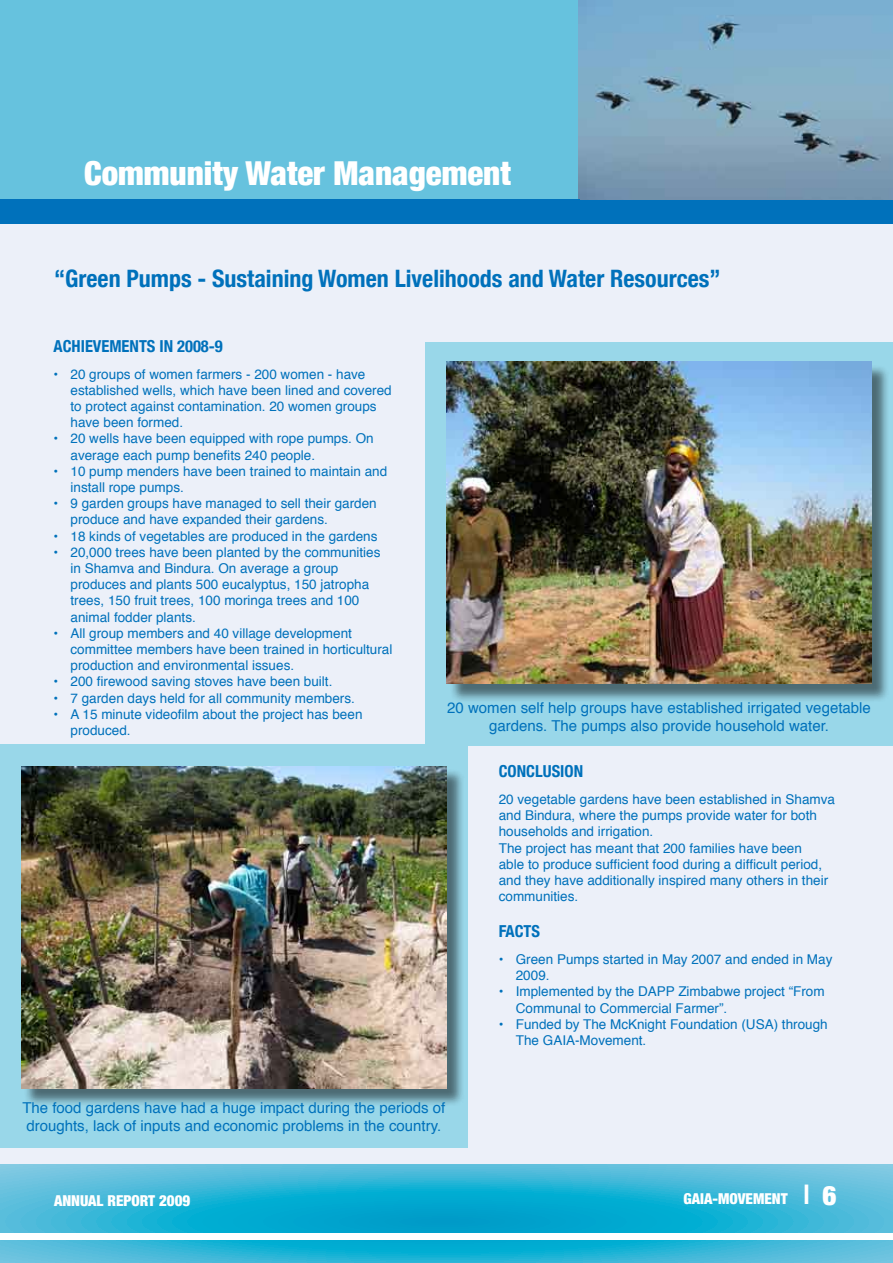
<style>
.page{position:relative;width:893px;height:1263px;background:#fff}
.page>*{position:absolute;margin:0;border:0;box-sizing:border-box;transform-origin:0 0}
.t1{font:900 condensed 33px "Helvetica Neue";color:#fff}
.t2{font:700 condensed 24px "Helvetica Neue";color:#0071bb}
.t3{font:700 condensed 16.5px "Helvetica Neue";color:#0071bb}
.t4{font:15px/18px "Helvetica";color:#0071bb;text-align:center}
.t5{font:900 condensed 15px "Helvetica Neue";color:#fff}
.t6{font:13.5px/16.2px "Helvetica";color:#0071bb}
.s1{font-family:"Helvetica";font-weight:700;font-stretch:normal;font-size:27px}
.s2{font-size:27px}
</style>
<div class="page">
<div style="left:0;top:224px;width:893px;height:941px;background:#ecf0f9"></div>
<svg style="left:0;top:1165px;width:893px;height:98px;background:#32b5d7"></svg>
<div style="left:0;top:0;width:893px;height:210px;background:#66c2de"></div>
<div style="left:0;top:1234px;width:893px;height:6px;background:#fff"></div>
<div style="left:0;top:200px;width:893px;height:24px;background:#0071bb"></div>
<div style="left:0;top:744px;width:468px;height:404px;background:#99d7e9"></div>
<div style="left:425px;top:342px;width:468px;height:404px;background:#99d7e9"></div>
<div style="left:24px;top:768px;width:447px;height:345px;background:#000;opacity:.5"></div>
<img style="left:21px;top:766px;width:425px;height:322px">
<img style="left:579px;top:0;width:314px;height:199px">
<div style="left:449px;top:364px;width:444px;height:345px;background:#000;opacity:.5"></div>
<img style="left:446px;top:362px;width:426px;height:322px">
<h1 class="t1" style="left:84px;top:153px;width:428px">Community Water Management</h1>
<h2 class="t2" style="left:54px;top:264px;width:668px">“Green Pumps - Sustaining Women Livelihoods and Water Resources”</h2>
<p class="t3" style="left:54px;top:336px;width:171px">ACHIEVEMENTS IN 2008-9</p>
<p class="t6" style="left:71px;top:366px;width:323px;text-indent:-17px">• 20 groups of women farmers - 200 women - have established wells, which have been lined and covered to protect against contamination. 20 women groups have been formed.</p>
<p class="t6" style="left:71px;top:431px;width:305px;text-indent:-17px">• 20 wells have been equipped with rope pumps. On average each pump benefits 240 people.</p>
<p class="t6" style="left:71px;top:463px;width:318px;text-indent:-17px">• 10 pump menders have been trained to maintain and install rope pumps.</p>
<p class="t6" style="left:71px;top:496px;width:308px;text-indent:-17px">• 9 garden groups have managed to sell their garden produce and have expanded their gardens.</p>
<p class="t6" style="left:54px;top:528px;width:325px">• 18 kinds of vegetables are produced in the gardens</p>
<p class="t6" style="left:71px;top:544px;width:311px;text-indent:-17px">• 20,000 trees have been planted by the communities in Shamva and Bindura. On average a group produces and plants 500 eucalyptus, 150 jatropha trees, 150 fruit trees, 100 moringa trees and 100 animal fodder plants.</p>
<p class="t6" style="left:71px;top:625px;width:323px;text-indent:-17px">• All group members and 40 village development committee members have been trained in horticultural production and environmental issues.</p>
<p class="t6" style="left:54px;top:674px;width:280px">• 200 firewood saving stoves have been built.</p>
<p class="t6" style="left:54px;top:690px;width:303px">• 7 garden days held for all community members.</p>
<p class="t6" style="left:71px;top:706px;width:293px;text-indent:-17px">• A 15 minute videofilm about the project has been produced.</p>
<p class="t4" style="left:447px;top:699px;width:425px">20 women self help groups have established irrigated vegetable gardens. The pumps also provide household water.</p>
<p class="t3" style="left:499px;top:761px;width:86px">CONCLUSION</p>
<p class="t6" style="left:499px;top:791px;width:338px">20 vegetable gardens have been established in Shamva and Bindura, where the pumps provide water for both households and irrigation.<br>The project has meant that 200 families have been<br>able to produce sufficient food during a difficult period, and they have additionally inspired many others in their communities.</p>
<p class="t3" style="left:499px;top:921px;width:43px">FACTS</p>
<p class="t6" style="left:516px;top:951px;width:318px;text-indent:-17px">• Green Pumps started in May 2007 and ended in May<br>2009.</p>
<p class="t6" style="left:516px;top:984px;width:310px;text-indent:-17px">• Implemented by the DAPP Zimbabwe project “From<br>Communal to Commercial Farmer”.</p>
<p class="t6" style="left:516px;top:1016px;width:313px;text-indent:-17px">• Funded by The McKnight Foundation (USA) through<br>The GAIA-Movement.</p>
<p class="t4" style="left:22px;top:1099px;width:424px;text-align:left">The food gardens have had a huge impact during the periods of droughts, lack of inputs and economic problems in the country.</p>
<p class="t5" style="left:54px;top:1191px;width:138px">ANNUAL REPORT 2009</p>
<p class="t5" style="left:684px;top:1189px;width:154px">GAIA-MOVEMENT <span class="s1">|</span> <span class="s2">6</span></p>
</div>
